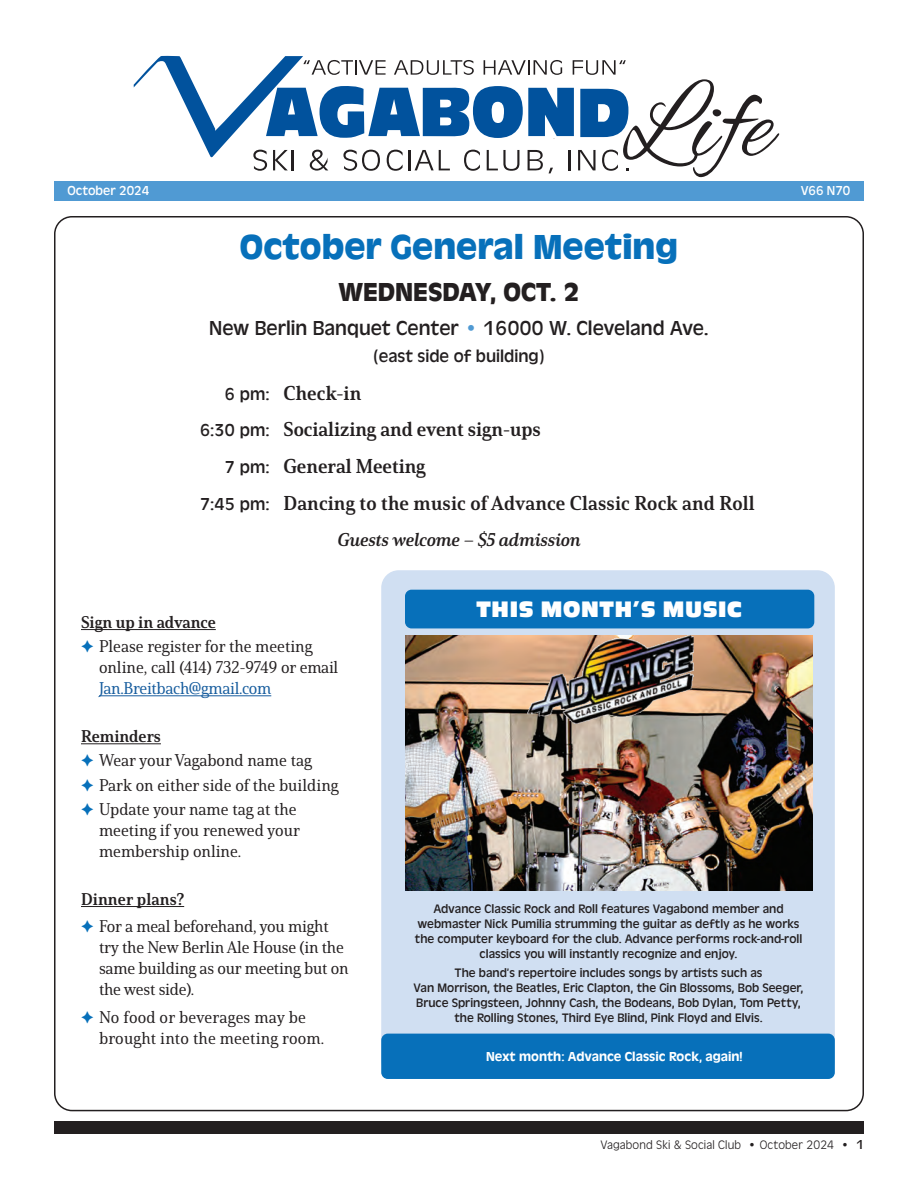
<style>
.page{position:relative;width:918px;height:1188px;background:#fff}
.page>*{position:absolute;margin:0;border:0;box-sizing:border-box;transform-origin:0 0}
.t1{font:110.55px "Alex Brush";color:#231f20;scale:.96 1}
.t2{font:700 36px "Antique Oli";color:#0770ba}
.t3{font:700 27px "Antique Oli";color:#231f20}
.t4{font:23.25px "Antique Oli Com";letter-spacing:.03em;color:#fff}
.t5{font:21px "Antique Oli";color:#231f20}
.t6{font:19.5px "Solitas Serif Nor Bol";letter-spacing:.01em;color:#231f20}
.t7{font:18px "Solitas Serif Nor Bol It";color:#231f20}
.t8{font:18px "Antique Oli";color:#231f20}
.t9{font:16.5px/21px "Solitas Serif Nor Med";color:#231f20}
.t10{font:16.5px "Solitas Serif Nor Bol";color:#231f20}
.t11{font:16.5px "Solitas Serif Nor Med";letter-spacing:-.02em;color:#175d9e}
.t12{font:500 13.5px "Antique Oli";color:#fff}
.t13{font:13.5px "Antique Oli";color:#fff}
.t14{font:12.75px/15px "Antique Oli";color:#231f20;text-align:center}
.t15{font:300 12.75px "Antique Oli";letter-spacing:.01em;color:#231f20}
.s1{color:#509ad3}
.s2{font-family:"Antique Oli";font-size:18px}
.s3{font-weight:400;font-size:13.5px}
</style>
<div class="page">
<div style="left:54px;top:181px;width:810px;height:20px;background:#509ad3"></div>
<div style="left:54px;top:1121px;width:810px;height:13px;background:#231f20"></div>
<hr style="left:81px;top:629px;width:135px;height:1px;background:#231f20">
<hr style="left:99px;top:695px;width:172px;height:1px;background:#175d9e">
<hr style="left:81px;top:743px;width:80px;height:1px;background:#231f20">
<hr style="left:81px;top:906px;width:103px;height:1px;background:#231f20">
<svg style="left:134px;top:56px;width:494px;height:117px"></svg>
<div style="left:381px;top:570px;width:454px;height:508px;background:#d0dff2;border-radius:17px"></div>
<div style="left:405px;top:590px;width:409px;height:38px;background:#0770ba;border-radius:7px"></div>
<img style="left:405px;top:635px;width:408px;height:256px">
<div style="left:381px;top:1034px;width:454px;height:45px;background:#0770ba;border-radius:7px"></div>
<img style="left:525px;top:635px;width:172px;height:92px">
<h1 class="t1" style="left:623px;top:63px;width:158px">Life</h1>
<p class="t13" style="left:68px;top:183px;width:83px">October 2024</p>
<p class="t13" style="left:801px;top:183px;width:51px">V66 N70</p>
<h2 class="t2" style="left:240px;top:227px;width:440px">October General Meeting</h2>
<h3 class="t3" style="left:338px;top:277px;width:243px">WEDNESDAY, OCT. 2</h3>
<h3 class="t5" style="left:209px;top:317px;width:501px">New Berlin Banquet Center <span class="s1">•</span> 16000 W. Cleveland Ave.</h3>
<h3 class="t8" style="left:374px;top:346px;width:172px">(east side of building)</h3>
<h3 class="t6" style="left:225px;top:381px;width:138px"><span class="s2">6 pm:</span> Check-in</h3>
<h3 class="t6" style="left:200px;top:418px;width:342px"><span class="s2">6:30 pm:</span> Socializing and event sign-ups</h3>
<h3 class="t6" style="left:225px;top:454px;width:202px"><span class="s2">7 pm:</span> General Meeting</h3>
<h3 class="t6" style="left:200px;top:492px;width:556px"><span class="s2">7:45 pm:</span> Dancing to the music of Advance Classic Rock and Roll</h3>
<h3 class="t7" style="left:337px;top:529px;width:245px">Guests welcome – $5 admission</h3>
<p class="t10" style="left:81px;top:612px;width:136px">Sign up in advance</p>
<p class="t9" style="left:99px;top:636px;width:241px">Please register for the meeting online, call (414) 732-9749 or email</p>
<p class="t11" style="left:99px;top:678px;width:174px">Jan.Breitbach@gmail.com</p>
<p class="t10" style="left:81px;top:726px;width:81px">Reminders</p>
<p class="t9" style="left:99px;top:748px;width:241px;line-height:24.3px">Wear your Vagabond name tag<br>Park on either side of the building<br>Update your name tag at the</p>
<p class="t9" style="left:99px;top:820px;width:203px">meeting if you renewed your membership online.</p>
<p class="t10" style="left:81px;top:889px;width:105px">Dinner plans?</p>
<p class="t9" style="left:99px;top:916px;width:251px">For a meal beforehand, you might try the New Berlin Ale House (in the same building as our meeting but on the west side).</p>
<p class="t9" style="left:99px;top:1006px;width:227px">No food or beverages may be brought into the meeting room.</p>
<h3 class="t4" style="left:476px;top:596px;width:267px">THIS MONTH’S MUSIC</h3>
<p class="t14" style="left:415px;top:902px;width:389px">Advance Classic Rock and Roll features Vagabond member and webmaster Nick Pumilia strumming the guitar as deftly as he works the computer keyboard for the club. Advance performs rock-and-roll classics you will instantly recognize and enjoy.</p>
<p class="t14" style="left:414px;top:965px;width:391px">The band’s repertoire includes songs by artists such as<br>Van Morrison, the Beatles, Eric Clapton, the Gin Blossoms, Bob Seeger, Bruce Springsteen, Johnny Cash, the Bodeans, Bob Dylan, Tom Petty, the Rolling Stones, Third Eye Blind, Pink Floyd and Elvis.</p>
<p class="t12" style="left:486px;top:1049px;width:258px">Next month: Advance Classic Rock, again!</p>
<p class="t15" style="left:600px;top:1138px;width:265px">Vagabond Ski &amp; Social Club • October 2024 • <span class="s3">1</span></p>
</div>
